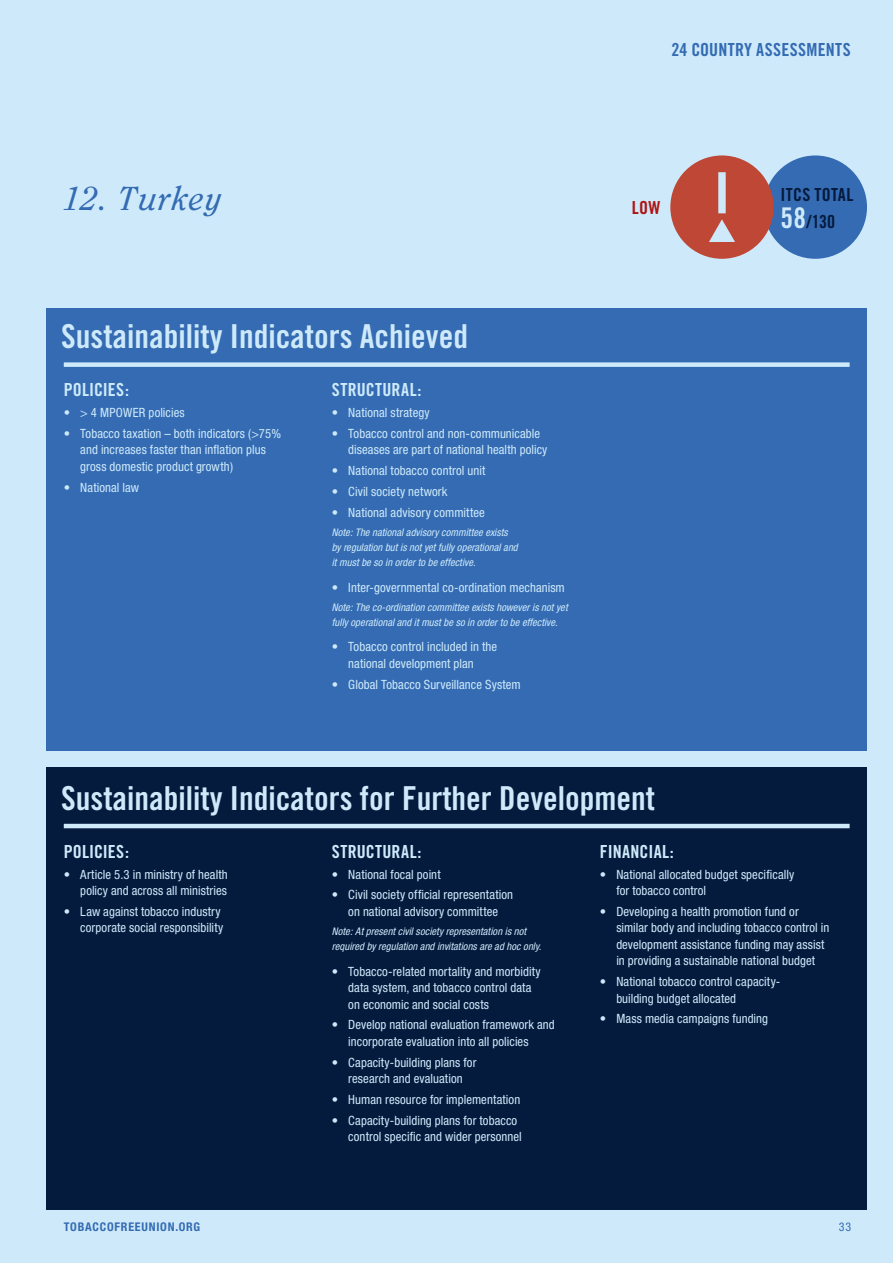
<style>
.page{position:relative;width:893px;height:1263px;background:#ceeafa}
.page>*{position:absolute;margin:0;border:0;box-sizing:border-box;transform-origin:0 0}
.t1{font:33px "Trade Gothic Bold Cond Twenty";color:#ceeafa}
.t2{font:italic 33px "Clearface ITC Pro";letter-spacing:.035em;color:#346bb3}
.t3{font:18px "Trade Gothic Bold Cond Twenty";letter-spacing:.01em;color:#ceeafa}
.t4{font:18px "Trade Gothic Bold Cond Twenty";letter-spacing:.015em;color:#346bb3}
.t5{font:18px/27px "Trade Gothic Bold Cond Twenty";letter-spacing:.015em;color:#051b3e}
.t6{font:18px "Trade Gothic Bold Cond Twenty";color:#af1615}
.t7{font:condensed 12.75px/16.5px "Helvetica Neue";letter-spacing:.01em;color:#ceeafa}
.t8{font:700 condensed 12px "Helvetica Neue";letter-spacing:.065em;color:#346bb3}
.t9{font:condensed 12px "Helvetica Neue";color:#346bb3}
.t10{font:italic condensed 10.5px/15px "Helvetica Neue";letter-spacing:.005em;color:#ceeafa}
.s1{font-size:28.5px;color:#ceeafa}
</style>
<div class="page">
<div style="left:47px;top:308px;width:820px;height:442px;background:#346bb3"></div>
<div style="left:47px;top:767px;width:820px;height:443px;background:#051b3e"></div>
<div style="left:64px;top:362px;width:786px;height:5px;background:#ceeafa"></div>
<hr style="left:64px;top:824px;width:786px;height:4px;background:#ceeafa">
<div style="left:764px;top:155px;width:103px;height:104px;background:#346bb3;border-radius:50%"></div>
<svg style="left:670px;top:155px;width:104px;height:104px"></svg>
<h2 class="t4" style="left:671px;top:39px;width:181px">24 COUNTRY ASSESSMENTS</h2>
<h1 class="t2" style="left:64px;top:178px;width:160px">12. Turkey</h1>
<h2 class="t5" style="left:780px;top:180px;width:74px">ITCS TOTAL<br><span class="s1">58</span>/130</h2>
<h2 class="t6" style="left:632px;top:197px;width:30px">LOW</h2>
<h1 class="t1" style="left:61px;top:317px;width:408px">Sustainability Indicators Achieved</h1>
<h2 class="t3" style="left:64px;top:379px;width:67px">POLICIES:</h2>
<p class="t7" style="left:64px;top:404px;width:122px">• &gt; 4 MPOWER policies</p>
<p class="t7" style="left:80px;top:425px;width:202px;text-indent:-16px">• Tobacco taxation – both indicators (&gt;75% and increases faster than inflation plus gross domestic product growth)</p>
<p class="t7" style="left:64px;top:479px;width:77px">• National law</p>
<h2 class="t3" style="left:332px;top:379px;width:91px">STRUCTURAL:</h2>
<p class="t7" style="left:332px;top:404px;width:99px">• National strategy</p>
<p class="t7" style="left:348px;top:425px;width:201px;text-indent:-16px">• Tobacco control and non-communicable diseases are part of national health policy</p>
<p class="t7" style="left:332px;top:462px;width:155px">• National tobacco control unit</p>
<p class="t7" style="left:332px;top:483px;width:117px">• Civil society network</p>
<p class="t7" style="left:332px;top:504px;width:155px">• National advisory committee</p>
<p class="t10" style="left:332px;top:525px;width:188px">Note: The national advisory committee exists by regulation but is not yet fully operational and it must be so in order to be effective.</p>
<p class="t7" style="left:332px;top:579px;width:234px">• Inter-governmental co-ordination mechanism</p>
<p class="t10" style="left:332px;top:599px;width:237px">Note: The co-ordination committee exists however is not yet fully operational and it must be so in order to be effective.</p>
<p class="t7" style="left:332px;top:638px;width:167px;text-align:center">• Tobacco control included in the national development plan</p>
<p class="t7" style="left:332px;top:676px;width:190px">• Global Tobacco Surveillance System</p>
<h1 class="t1" style="left:61px;top:778px;width:595px">Sustainability Indicators for Further Development</h1>
<h2 class="t3" style="left:64px;top:840px;width:67px">POLICIES:</h2>
<p class="t7" style="left:64px;top:866px;width:166px;text-align:right">• Article 5.3 in ministry of health policy and across all ministries</p>
<p class="t7" style="left:64px;top:903px;width:161px;text-align:right">• Law against tobacco industry corporate social responsibility</p>
<h2 class="t3" style="left:332px;top:840px;width:91px">STRUCTURAL:</h2>
<p class="t7" style="left:332px;top:866px;width:110px">• National focal point</p>
<p class="t7" style="left:332px;top:886px;width:183px;text-align:center">• Civil society official representation on national advisory committee</p>
<p class="t10" style="left:332px;top:924px;width:211px">Note: At present civil society representation is not required by regulation and invitations are ad hoc only.</p>
<p class="t7" style="left:348px;top:963px;width:194px;text-indent:-16px">• Tobacco-related mortality and morbidity data system, and tobacco control data on economic and social costs</p>
<p class="t7" style="left:348px;top:1016px;width:208px;text-indent:-16px">• Develop national evaluation framework and incorporate evaluation into all policies</p>
<p class="t7" style="left:332px;top:1054px;width:146px;text-align:center">• Capacity-building plans for research and evaluation</p>
<p class="t7" style="left:332px;top:1091px;width:190px">• Human resource for implementation</p>
<p class="t7" style="left:348px;top:1112px;width:175px;text-indent:-16px">• Capacity-building plans for tobacco control specific and wider personnel</p>
<h2 class="t3" style="left:600px;top:840px;width:76px">FINANCIAL:</h2>
<p class="t7" style="left:616px;top:866px;width:179px;text-indent:-16px">• National allocated budget specifically for tobacco control</p>
<p class="t7" style="left:616px;top:903px;width:215px;text-indent:-16px">• Developing a health promotion fund or similar body and including tobacco control in development assistance funding may assist in providing a sustainable national budget</p>
<p class="t7" style="left:616px;top:973px;width:165px;text-indent:-16px">• National tobacco control capacity&shy;building budget allocated</p>
<p class="t7" style="left:600px;top:1010px;width:170px">• Mass media campaigns funding</p>
<p class="t8" style="left:64px;top:1219px;width:138px">TOBACCOFREEUNION.ORG</p>
<p class="t9" style="left:839px;top:1220px;width:14px">33</p>
</div>
